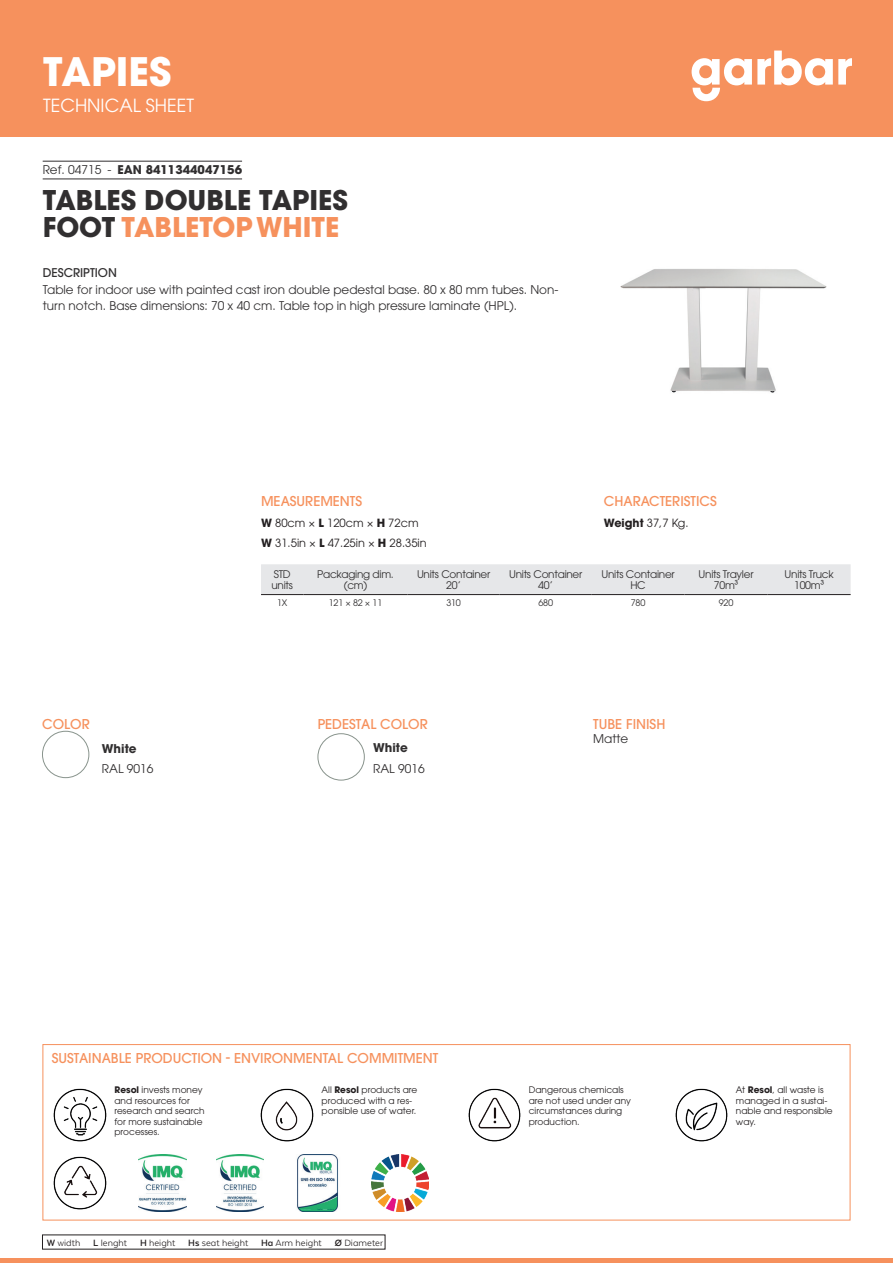
<style>
.page{position:relative;width:893px;height:1263px;background:#fff}
.page>*{position:absolute;margin:0;border:0;box-sizing:border-box;transform-origin:0 0}
.t1{font:700 39px "ITC Avant Garde Pro";color:#fff}
.t2{font:700 27px/27px "ITC Avant Garde Pro";color:#312f30}
.t3{font:18px "ITC Avant Garde Pro";color:#fff}
.t4{font:500 13.5px "ITC Avant Garde Pro";color:#f6915d}
.t5{font:12px/16.5px "ITC Avant Garde Pro";color:#312f30}
.t6{font:700 12px "ITC Avant Garde Pro";color:#312f30}
.t7{font:500 12px "ITC Avant Garde Pro";color:#312f30}
.t8{font:11.25px/20.4px "ITC Avant Garde Pro";color:#231f20}
.t9{font:10.5px/10.5px "ITC Avant Garde Pro";letter-spacing:-.025em;color:#312f30;text-align:center}
.t10{font:10.5px "Texta Alt";color:#231f20}
.t11{font:9px/10.5px "ITC Avant Garde Pro";color:#231f20}
.t12{font:9px "ITC Avant Garde Pro";letter-spacing:-.02em;color:#312f30}
.s1{font-weight:400}
.s2{color:#f6915d}
.s3{font-weight:700}
</style>
<div class="page">
<div style="left:0;top:0;width:893px;height:137px;background:#f6915d"></div>
<svg style="left:692px;top:51px;width:160px;height:50px"></svg>
<hr style="left:0;top:1259px;width:893px;height:4px;background:#f6915d">
<hr style="left:43px;top:161px;width:199px;height:1px;background:#312f30">
<hr style="left:43px;top:179px;width:199px;height:1px;background:#312f30">
<img style="left:620px;top:269px;width:207px;height:124px">
<img style="left:42px;top:731px;width:47px;height:47px;border-radius:23px">
<div style="left:42px;top:731px;width:47px;height:47px;border:1px solid #89948d;border-radius:50%"></div>
<img style="left:318px;top:734px;width:46px;height:46px;border-radius:23px">
<div style="left:318px;top:733px;width:46px;height:47px;border:1px solid #89948d;border-radius:50%"></div>
<div style="left:261px;top:564px;width:590px;height:30px;background:#e6e7e9"></div>
<hr style="left:261px;top:594px;width:42px;height:1px;background:#231f20">
<hr style="left:303px;top:594px;width:105px;height:1px;background:#231f20">
<hr style="left:408px;top:594px;width:92px;height:1px;background:#231f20">
<hr style="left:500px;top:594px;width:92px;height:1px;background:#231f20">
<hr style="left:592px;top:594px;width:92px;height:1px;background:#231f20">
<hr style="left:684px;top:594px;width:84px;height:1px;background:#231f20">
<hr style="left:768px;top:594px;width:83px;height:1px;background:#231f20">
<img style="left:53px;top:1088px;width:54px;height:54px">
<img style="left:260px;top:1088px;width:54px;height:54px">
<img style="left:468px;top:1088px;width:53px;height:54px">
<img style="left:675px;top:1088px;width:53px;height:54px">
<img style="left:53px;top:1156px;width:54px;height:54px">
<img style="left:138px;top:1155px;width:48px;height:56px">
<img style="left:216px;top:1155px;width:48px;height:56px">
<img style="left:297px;top:1155px;width:41px;height:56px">
<img style="left:372px;top:1155px;width:56px;height:56px">
<div style="left:43px;top:1044px;width:807px;height:176px;border:1px solid #f6915d"></div>
<h1 class="t1" style="left:43px;top:46px;width:130px">TAPIES</h1>
<h3 class="t3" style="left:43px;top:94px;width:153px">TECHNICAL SHEET</h3>
<h3 class="t6" style="left:43px;top:162px;width:201px"><span class="s1">Ref. 04715 -</span> EAN 8411344047156</h3>
<h2 class="t2" style="left:43px;top:186px;width:307px">TABLES DOUBLE TAPIES<br>FOOT <span class="s2">TABLETOPWHITE</span></h2>
<h3 class="t7" style="left:43px;top:265px;width:76px">DESCRIPTION</h3>
<h3 class="t5" style="left:43px;top:281px;width:517px">Table for indoor use with painted cast iron double pedestal base. 80 x 80 mm tubes. Non&shy;turn notch. Base dimensions: 70 x 40 cm. Table top in high pressure laminate (HPL).</h3>
<h3 class="t4" style="left:42px;top:715px;width:49px">COLOR</h3>
<h3 class="t6" style="left:102px;top:740px;width:36px">White</h3>
<h3 class="t5" style="left:102px;top:760px;width:53px">RAL 9016</h3>
<h3 class="t4" style="left:261px;top:493px;width:103px">MEASUREMENTS</h3>
<p class="t8" style="left:261px;top:512px;width:167px"><span class="s3">W</span> 80cm × <span class="s3">L</span> 120cm × <span class="s3">H</span> 72cm<br><span class="s3">W</span> 31.5in × <span class="s3">L</span> 47.25in × <span class="s3">H</span> 28.35in</p>
<p class="t9" style="left:271px;top:569px;width:23px;text-align:left">STD units</p>
<p class="t9" style="left:317px;top:569px;width:78px">Packaging dim. (cm)</p>
<p class="t9" style="left:417px;top:569px;width:75px">Units Container<br>20’</p>
<p class="t9" style="left:509px;top:569px;width:75px">Units Container<br>40’</p>
<p class="t9" style="left:601px;top:569px;width:75px">Units Container<br>HC</p>
<p class="t9" style="left:699px;top:569px;width:56px">Units Trayler<br>70m³</p>
<p class="t9" style="left:785px;top:569px;width:51px">Units Truck<br>100m³</p>
<p class="t12" style="left:277px;top:597px;width:12px">1X</p>
<p class="t12" style="left:329px;top:597px;width:55px">121 × 82 × 11</p>
<p class="t12" style="left:446px;top:597px;width:16px">310</p>
<p class="t12" style="left:538px;top:597px;width:16px">680</p>
<p class="t12" style="left:631px;top:597px;width:16px">780</p>
<p class="t12" style="left:719px;top:597px;width:16px">920</p>
<h3 class="t4" style="left:604px;top:493px;width:114px">CHARACTERISTICS</h3>
<p class="t8" style="left:604px;top:512px;width:86px"><span class="s3">Weight</span> 37,7 Kg.</p>
<h3 class="t4" style="left:318px;top:715px;width:111px">PEDESTAL COLOR</h3>
<h3 class="t6" style="left:373px;top:740px;width:36px">White</h3>
<h3 class="t5" style="left:373px;top:760px;width:53px">RAL 9016</h3>
<h3 class="t4" style="left:593px;top:715px;width:74px">TUBE FINISH</h3>
<h3 class="t5" style="left:593px;top:730px;width:37px">Matte</h3>
<h3 class="t4" style="left:52px;top:1050px;width:388px">SUSTAINABLE PRODUCTION - ENVIRONMENTAL COMMITMENT</h3>
<p class="t11" style="left:114px;top:1085px;width:92px"><span class="s3">Resol</span> invests money and resources for research and search for more sustainable processes.</p>
<p class="t11" style="left:322px;top:1085px;width:97px">All <span class="s3">Resol</span> products are produced with a res&shy;ponsible use of water.</p>
<p class="t11" style="left:529px;top:1085px;width:104px">Dangerous chemicals are not used under any circumstances during production.</p>
<p class="t11" style="left:736px;top:1085px;width:98px">At <span class="s3">Resol</span>, all waste is managed in a sustai&shy;nable and responsible way.</p>
<p class="t10" style="left:47px;top:1237px;width:338px"><span class="s3">W</span> width <span class="s3">L</span> lenght <span class="s3">H</span> height <span class="s3">Hs</span> seat height <span class="s3">Ha</span> Arm height <span class="s3">Ø</span> Diameter</p>
</div>
